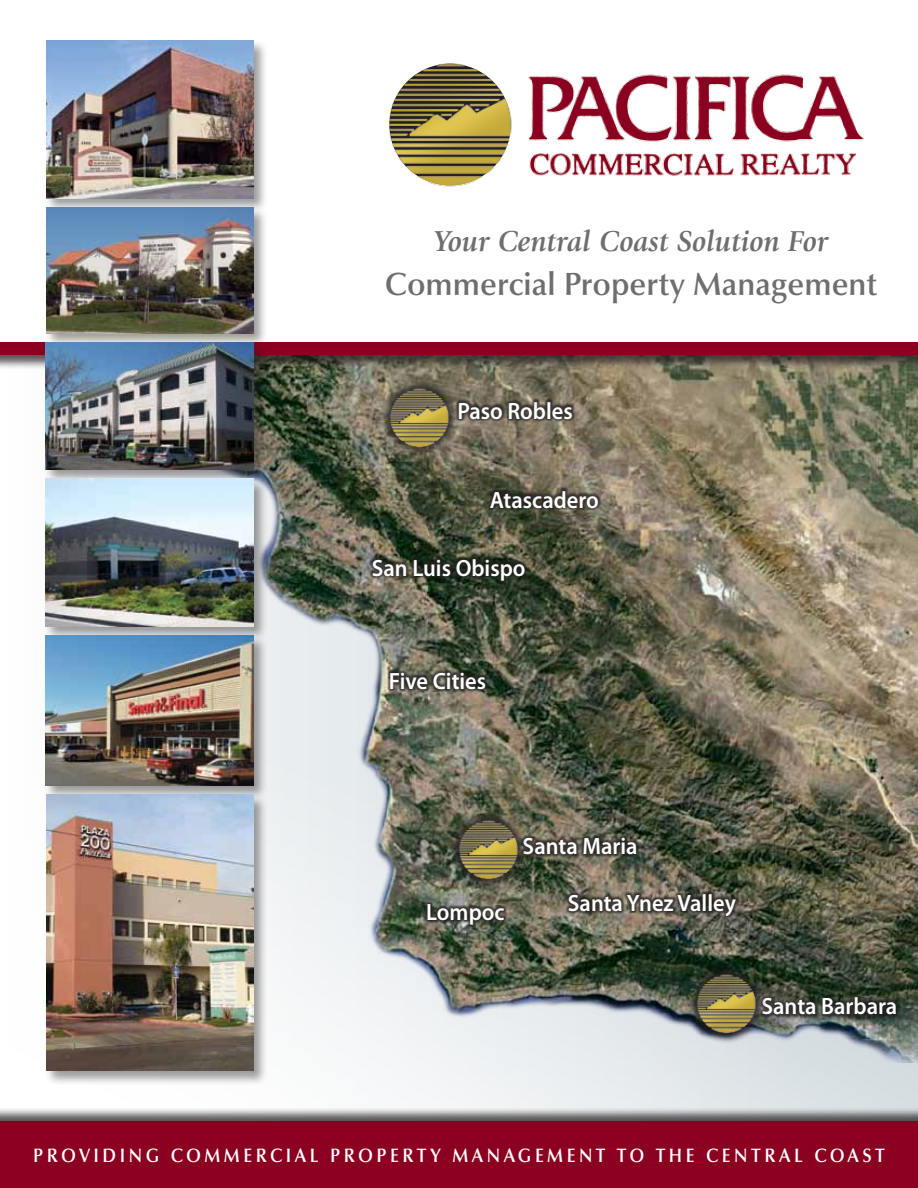
<style>
.page{position:relative;width:918px;height:1188px;background:#fff}
.page>*{position:absolute;margin:0;border:0;box-sizing:border-box;transform-origin:0 0}
.t1{font:600 32.4px "Optima";color:#6d6e71}
.t2{font:italic 700 30px "Giovanni";color:#6d6e71}
.t3{font:600 23.7px "Myriad Pro";color:#fff;scale:.95 1}
.t4{font:600 19.5px "Optima";letter-spacing:.2em;color:#fff;scale:.9 1}
</style>
<div class="page">
<div style="left:0;top:348px;width:918px;height:838px;background:linear-gradient(to right,#fff,#d8dfe3)"></div>
<img style="left:269px;top:370px;width:649px;height:693px">
<div style="left:368px;top:398px;width:532px;height:621px;background:#231f20;opacity:.75"></div>
<div style="left:0;top:327px;width:918px;height:43px;background:#231f20;opacity:.75"></div>
<div style="left:0;top:328px;width:918px;height:27px;background:#8b0021"></div>
<div style="left:0;top:238px;width:918px;height:104px;background:#fff"></div>
<div style="left:0;top:1106px;width:918px;height:82px;background:#231f20;opacity:.75"></div>
<div style="left:0;top:1121px;width:918px;height:67px;background:#8b0021"></div>
<div style="left:379px;top:377px;width:81px;height:80px;background:#231f20;opacity:.89"></div>
<img style="left:389px;top:385px;width:60px;height:64px">
<div style="left:448px;top:809px;width:81px;height:81px;background:#231f20;opacity:.89"></div>
<img style="left:458px;top:818px;width:60px;height:64px">
<div style="left:686px;top:963px;width:81px;height:81px;background:#231f20;opacity:.89"></div>
<img style="left:696px;top:971px;width:60px;height:65px">
<div style="left:44px;top:39px;width:225px;height:1047px;background:#231f20;opacity:.44"></div>
<img style="left:46px;top:795px;width:207px;height:276px">
<img style="left:46px;top:342px;width:207px;height:128px">
<img style="left:46px;top:479px;width:207px;height:147px">
<img style="left:46px;top:635px;width:207px;height:151px">
<img style="left:46px;top:208px;width:207px;height:125px">
<img style="left:46px;top:40px;width:207px;height:159px">
<img style="left:389px;top:63px;width:475px;height:124px">
<p class="t2" style="left:434px;top:225px;width:396px">Your Central Coast Solution For</p>
<h1 class="t1" style="left:385px;top:266px;width:494px">COMMERCIAL PROPERTY MANAGEMENT</h1>
<p class="t3" style="left:457px;top:398px;width:123px">Paso Robles</p>
<p class="t3" style="left:490px;top:487px;width:116px">Atascadero</p>
<p class="t3" style="left:372px;top:555px;width:163px">San Luis Obispo</p>
<p class="t3" style="left:389px;top:668px;width:104px">Five Cities</p>
<p class="t3" style="left:523px;top:833px;width:123px">Santa Maria</p>
<p class="t3" style="left:426px;top:899px;width:84px">Lompoc</p>
<p class="t3" style="left:568px;top:889px;width:178px">Santa Ynez Valley</p>
<p class="t3" style="left:761px;top:993px;width:145px">Santa Barbara</p>
<p class="t4" style="left:33px;top:1144px;width:948px">PROVIDING COMM ERC IAL PROP ERTY MANAGEMENT TO THE CENTRAL COAST</p>
</div>
